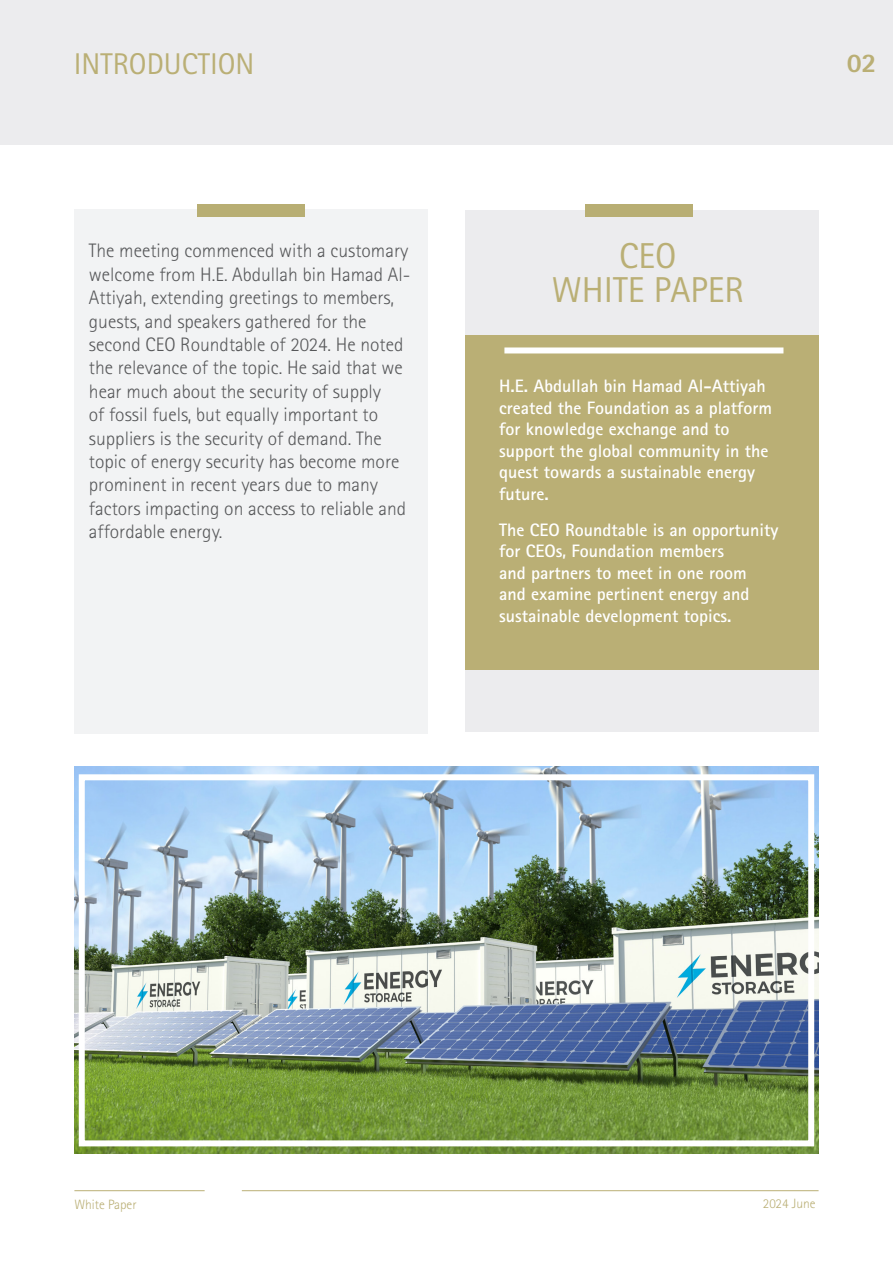
<style>
.page{position:relative;width:893px;height:1263px;background:#fff}
.page>*{position:absolute;margin:0;border:0;box-sizing:border-box;transform-origin:0 0}
.t1{font:36px/34.5px "Rotis Sans Serif Std";color:#baaf75;text-align:center}
.t2{font:30px "Rotis Sans Serif Std";color:#baaf75}
.t3{font:800 27px "Rotis Sans Serif Std";color:#baaf75}
.t4{font:300 19.5px/23.4px "Rotis Sans Serif Std";color:#57585a}
.t5{font:700 18px/21.6px "Rotis Sans Serif Std";color:#fff}
.t6{font:300 13.5px "Rotis Sans Serif Std";color:#baaf75}
</style>
<div class="page">
<div style="left:0;top:0;width:893px;height:145px;background:#ececee"></div>
<hr style="left:0;top:0;width:1px;height:143px;background:#baaf75">
<div style="left:465px;top:210px;width:354px;height:521px;background:#ececee"></div>
<div style="left:465px;top:335px;width:354px;height:335px;background:#baaf75"></div>
<div style="left:504px;top:347px;width:279px;height:6px;background:#fff"></div>
<div style="left:74px;top:209px;width:354px;height:524px;background:#f2f3f4"></div>
<div style="left:197px;top:205px;width:108px;height:12px;background:#b8ae73"></div>
<div style="left:585px;top:205px;width:108px;height:12px;background:#b8ae73"></div>
<img style="left:74px;top:767px;width:745px;height:387px">
<div style="left:79px;top:774px;width:735px;height:372px;border:6px solid #fff"></div>
<hr style="left:74px;top:1190px;width:131px;height:1px;background:#baaf75">
<hr style="left:242px;top:1190px;width:577px;height:1px;background:#baaf75">
<p class="t2" style="left:74px;top:47px;width:182px">INTRODUCTION</p>
<p class="t4" style="left:89px;top:239px;width:323px">The meeting commenced with a customary welcome from H.E. Abdullah bin Hamad Al-Attiyah, extending greetings to members, guests, and speakers gathered for the second CEO Roundtable of 2024. He noted the relevance of the topic. He said that we hear much about the security of supply<br>of fossil fuels, but equally important to suppliers is the security of demand. The topic of energy security has become more prominent in recent years due to many factors impacting on access to reliable and affordable energy.</p>
<p class="t1" style="left:552px;top:238px;width:193px">CEO<br>WHITE PAPER</p>
<p class="t5" style="left:499px;top:375px;width:274px">H.E. Abdullah bin Hamad Al-Attiyah created the Foundation as a platform for knowledge exchange and to support the global community in the quest towards a sustainable energy future.</p>
<p class="t5" style="left:499px;top:518px;width:281px">The CEO Roundtable is an opportunity for CEOs, Foundation members<br>and partners to meet in one room<br>and examine pertinent energy and sustainable development topics.</p>
<p class="t3" style="left:847px;top:45px;width:31px">02</p>
<p class="t6" style="left:74px;top:1197px;width:64px">White Paper</p>
<p class="t6" style="left:763px;top:1196px;width:54px">2024 June</p>
</div>
